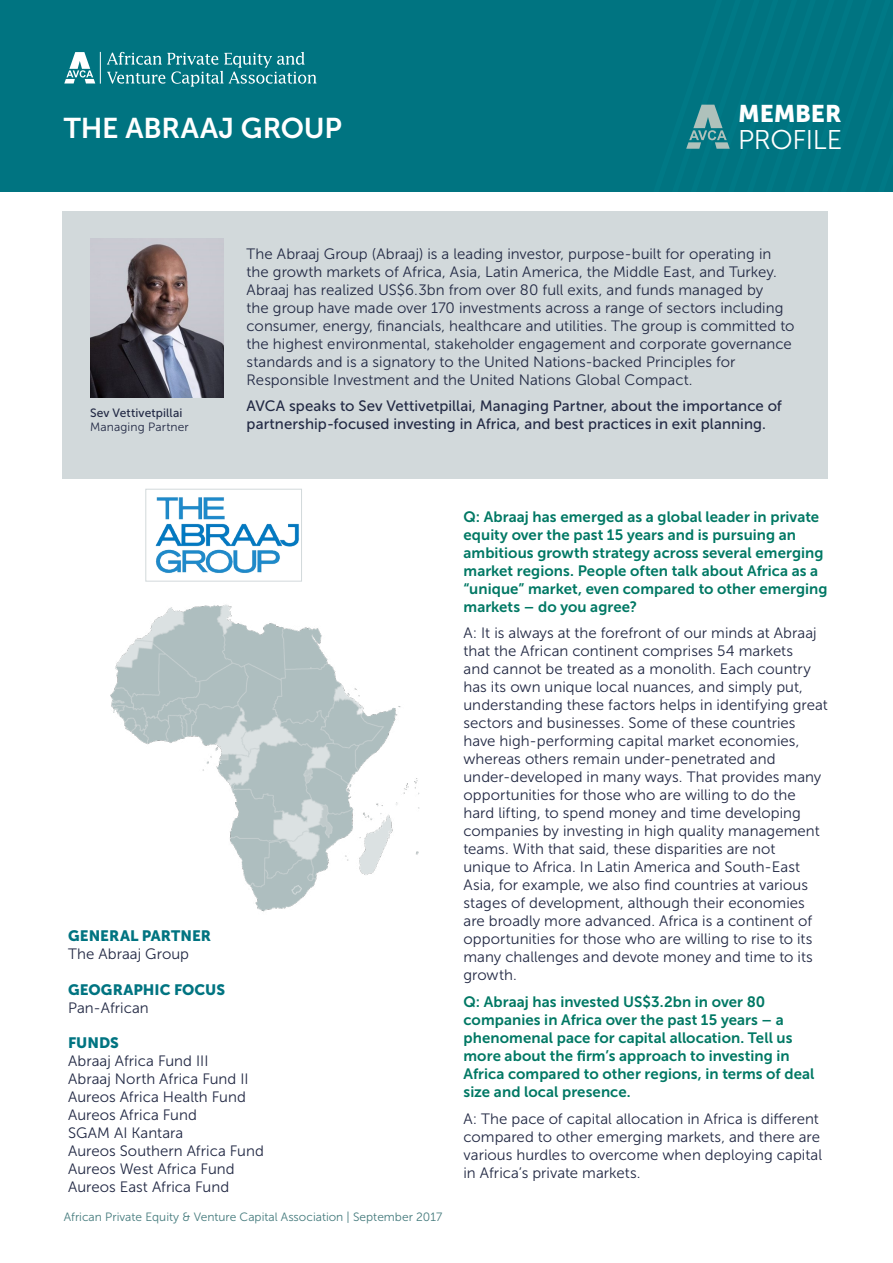
<style>
.page{position:relative;width:893px;height:1263px;background:#fff}
.page>*{position:absolute;margin:0;border:0;box-sizing:border-box;transform-origin:0 0}
.t1{font:28.5px "Museo Sans 700";letter-spacing:-.005em;color:#fff}
.t2{font:27px "Museo Sans 300";letter-spacing:-.015em;color:#fff}
.t3{font:24px "Museo Sans 900";letter-spacing:-.005em;color:#fff}
.t4{font:15px/18px "Museo Sans 300";letter-spacing:.005em;color:#222944}
.t5{font:15px/18px "Museo Sans 700";letter-spacing:.005em;color:#007864}
.t6{font:15px/18px "Museo Sans 500";letter-spacing:.005em;color:#222944}
.t7{font:15px "Museo Sans 900";letter-spacing:.005em;color:#007481}
.t8{font:12px "Museo Sans 300";color:#457b7d}
.t9{font:12px "Museo Sans 500";letter-spacing:.01em;color:#222944}
.t10{font:12px "Museo Sans 300";letter-spacing:.015em;color:#222944}
</style>
<div class="page">
<div style="left:0;top:0;width:893px;height:192px;background:#007481"></div>
<svg style="left:107px;top:52px;width:209px;height:35px"></svg>
<hr style="left:100px;top:52px;width:1px;height:32px;background:#fff">
<svg style="left:64px;top:52px;width:31px;height:32px"></svg>
<svg style="left:686px;top:104px;width:44px;height:45px"></svg>
<div style="left:62px;top:211px;width:766px;height:267px;background:#d2d9db"></div>
<img style="left:90px;top:239px;width:133px;height:158px">
<img style="left:155px;top:497px;width:144px;height:76px">
<div style="left:145px;top:489px;width:157px;height:92px;border:1px solid #d2d9db"></div>
<img style="left:110px;top:604px;width:310px;height:308px">
<h1 class="t1" style="left:64px;top:112px;width:280px">THE ABRAAJ GROUP</h1>
<h3 class="t3" style="left:738px;top:100px;width:105px">MEMBER</h3>
<h2 class="t2" style="left:738px;top:125px;width:105px">PROFILE</h2>
<p class="t9" style="left:90px;top:406px;width:94px">Sev Vettivetpillai</p>
<p class="t10" style="left:90px;top:420px;width:100px">Managing Partner</p>
<p class="t4" style="left:247px;top:245px;width:549px">The Abraaj Group (Abraaj) is a leading investor, purpose-built for operating in the growth markets of Africa, Asia, Latin America, the Middle East, and Turkey.<br>Abraaj has realized US$6.3bn from over 80 full exits, and funds managed by<br>the group have made over 170 investments across a range of sectors including consumer, energy, financials, healthcare and utilities. The group is committed to the highest environmental, stakeholder engagement and corporate governance standards and is a signatory to the United Nations-backed Principles for Responsible Investment and the United Nations Global Compact.</p>
<p class="t6" style="left:247px;top:397px;width:537px">AVCA speaks to Sev Vettivetpillai, Managing Partner, about the importance of partnership-focused investing in Africa, and best practices in exit planning.</p>
<p class="t7" style="left:68px;top:927px;width:145px">GENERAL PARTNER</p>
<p class="t4" style="left:68px;top:945px;width:123px">The Abraaj Group</p>
<p class="t7" style="left:68px;top:981px;width:159px">GEOGRAPHIC FOCUS</p>
<p class="t4" style="left:68px;top:999px;width:82px">Pan-African</p>
<p class="t7" style="left:68px;top:1034px;width:52px">FUNDS</p>
<p class="t4" style="left:68px;top:1052px;width:197px">Abraaj Africa Fund III<br>Abraaj North Africa Fund II<br>Aureos Africa Health Fund<br>Aureos Africa Fund<br>SGAM AI Kantara<br>Aureos Southern Africa Fund<br>Aureos West Africa Fund<br>Aureos East Africa Fund</p>
<p class="t8" style="left:64px;top:1210px;width:380px">African Private Equity &amp; Venture Capital Association | September 2017</p>
<p class="t5" style="left:463px;top:508px;width:365px">Q: Abraaj has emerged as a global leader in private equity over the past 15 years and is pursuing an ambitious growth strategy across several emerging market regions. People often talk about Africa as a “unique” market, even compared to other emerging markets – do you agree?</p>
<p class="t4" style="left:463px;top:624px;width:366px">A: It is always at the forefront of our minds at Abraaj that the African continent comprises 54 markets<br>and cannot be treated as a monolith. Each country has its own unique local nuances, and simply put, understanding these factors helps in identifying great sectors and businesses. Some of these countries have high-performing capital market economies, whereas others remain under-penetrated and under-developed in many ways. That provides many opportunities for those who are willing to do the hard lifting, to spend money and time developing companies by investing in high quality management teams. With that said, these disparities are not<br>unique to Africa. In Latin America and South-East Asia, for example, we also find countries at various stages of development, although their economies are broadly more advanced. Africa is a continent of opportunities for those who are willing to rise to its many challenges and devote money and time to its growth.</p>
<p class="t5" style="left:463px;top:993px;width:352px">Q: Abraaj has invested US$3.2bn in over 80 companies in Africa over the past 15 years – a phenomenal pace for capital allocation. Tell us more about the firm’s approach to investing in Africa compared to other regions, in terms of deal size and local presence.</p>
<p class="t4" style="left:463px;top:1109px;width:360px">A: The pace of capital allocation in Africa is different compared to other emerging markets, and there are various hurdles to overcome when deploying capital in Africa’s private markets.</p>
</div>
